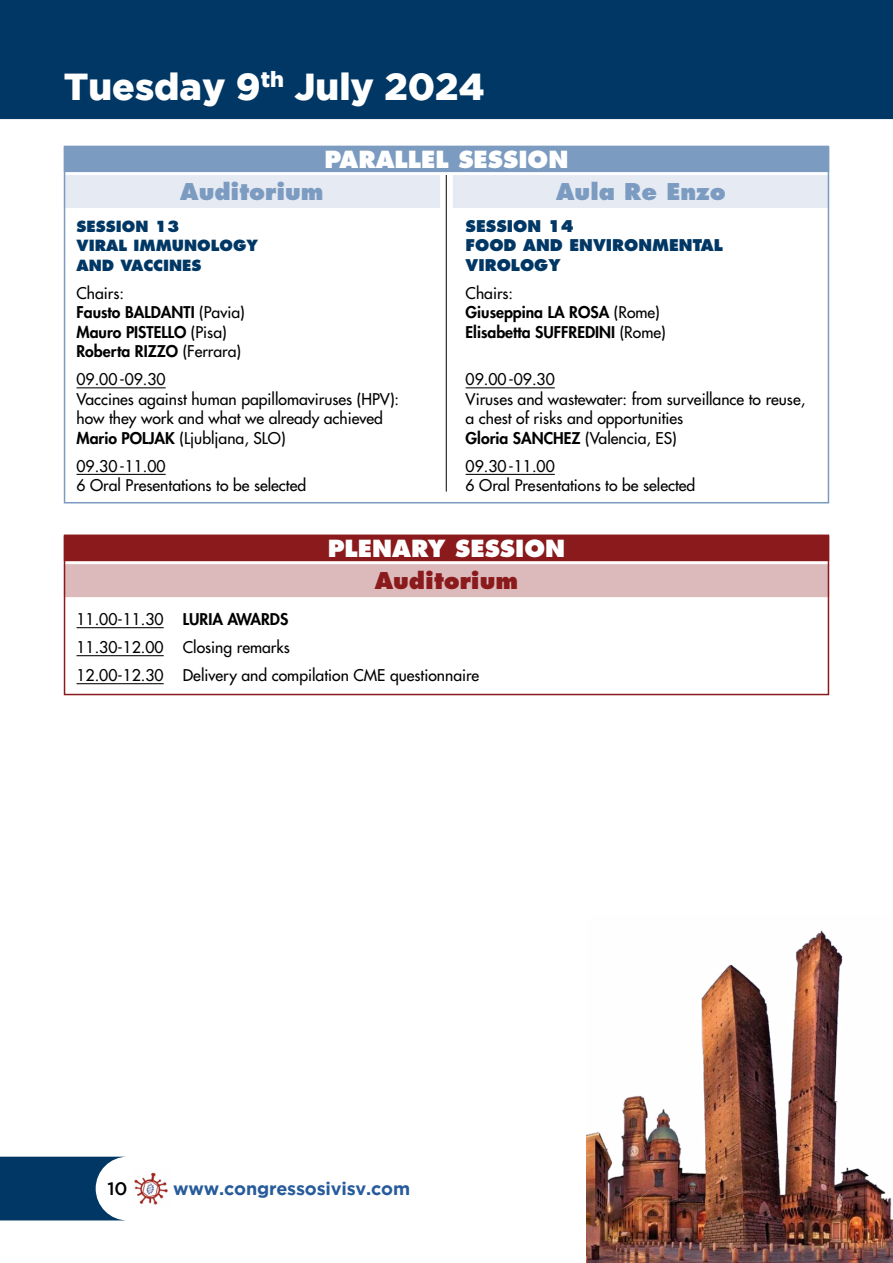
<style>
.page{position:relative;width:893px;height:1263px;background:#fff}
.page>*{position:absolute;margin:0;border:0;box-sizing:border-box;transform-origin:0 0}
.t1{font:900 37.5px "Gotham";color:#fff}
.t2{font:800 22.95px "Futura Std";color:#fff}
.t3{font:800 22.5px "Futura Std";color:#7c9bc0}
.t4{font:800 22.5px "Futura Std";color:#8a1a1c}
.t5{font:700 18px "Gotham";letter-spacing:-.01em;color:#275b9b}
.t6{font:500 18px "Gotham";color:#000}
.t7{font:500 15.75px/19.5px "Futura Std";color:#000}
.t8{font:800 15.75px/19.5px "Futura Std";color:#000}
.t9{font:800 15.75px/19.5px "Futura Std";color:#003764}
.t10{font:800 15px/19.5px "Futura Std";color:#003764}
.s1{font-weight:500}
.s2{font-weight:800}
</style>
<div class="page">
<img style="left:134px;top:1172px;width:34px;height:33px">
<div style="left:0;top:0;width:893px;height:119px;background:#003764"></div>
<div style="left:64px;top:147px;width:765px;height:25px;background:#7c9bc0"></div>
<div style="left:64px;top:175px;width:376px;height:33px;background:#e6eaf3"></div>
<hr style="left:77px;top:387px;width:89px;height:1px;background:#000">
<hr style="left:77px;top:474px;width:89px;height:1px;background:#000">
<div style="left:453px;top:175px;width:376px;height:33px;background:#e6eaf3"></div>
<hr style="left:466px;top:387px;width:89px;height:1px;background:#000">
<hr style="left:466px;top:474px;width:89px;height:1px;background:#000">
<div style="left:64px;top:536px;width:765px;height:25px;background:#8a1a1c"></div>
<div style="left:64px;top:564px;width:765px;height:33px;background:#dcbabb"></div>
<hr style="left:77px;top:627px;width:87px;height:1px;background:#000">
<hr style="left:77px;top:655px;width:87px;height:1px;background:#000">
<hr style="left:77px;top:683px;width:87px;height:1px;background:#000">
<svg style="left:0;top:1157px;width:123px;height:63px"></svg>
<img style="left:587px;top:930px;width:306px;height:333px">
<hr style="left:446px;top:175px;width:1px;height:317px;background:#000">
<div style="left:64px;top:534px;width:765px;height:161px;border:2px solid #8a1a1c"></div>
<div style="left:64px;top:146px;width:765px;height:357px;border:2px solid #7c9bc0"></div>
<h1 class="t1" style="left:64px;top:65px;width:422px">Tuesday 9<sup>th</sup> July 2024</h1>
<h2 class="t2" style="left:325px;top:145px;width:245px">PARALLEL SESSION</h2>
<h3 class="t3" style="left:180px;top:177px;width:145px">Auditorium</h3>
<p class="t10" style="left:77px;top:216px;width:183px">SESSION 13<br>VIRAL IMMUNOLOGY<br>AND VACCINES</p>
<p class="t8" style="left:77px;top:283px;width:170px"><span class="s1">Chairs:<br></span>Fausto BALDANTI <span class="s1">(Pavia)<br></span>Mauro PISTELLO <span class="s1">(Pisa)<br></span>Roberta RIZZO <span class="s1">(Ferrara)</span></p>
<p class="t7" style="left:77px;top:370px;width:324px">09.00-09.30<br>Vaccines against human papillomaviruses (HPV): how they work and what we already achieved <span class="s2">Mario POLJAK</span> (Ljubljana, SLO)</p>
<p class="t7" style="left:77px;top:456px;width:231px">09.30-11.00<br>6 Oral Presentations to be selected</p>
<h3 class="t3" style="left:556px;top:177px;width:171px">Aula Re Enzo</h3>
<p class="t9" style="left:466px;top:216px;width:259px">SESSION 14<br>FOOD AND ENVIRONMENTAL<br>VIROLOGY</p>
<p class="t8" style="left:466px;top:283px;width:202px"><span class="s1">Chairs:<br></span>Giuseppina LA ROSA <span class="s1">(Rome)<br></span>Elisabetta SUFFREDINI <span class="s1">(Rome)</span></p>
<p class="t7" style="left:466px;top:370px;width:341px">09.00-09.30<br>Viruses and wastewater: from surveillance to reuse, a chest of risks and opportunities<br><span class="s2">Gloria SANCHEZ</span> (Valencia, ES)</p>
<p class="t7" style="left:466px;top:456px;width:231px">09.30-11.00<br>6 Oral Presentations to be selected</p>
<h2 class="t2" style="left:328px;top:534px;width:239px">PLENARY SESSION</h2>
<h3 class="t4" style="left:375px;top:566px;width:145px">Auditorium</h3>
<p class="t7" style="left:77px;top:605px;width:404px;line-height:28px">11.00-11.30 <span class="s2">LURIA AWARDS<br></span>11.30-12.00 Closing remarks<br>12.00-12.30 Delivery and compilation CME questionnaire</p>
<p class="t6" style="left:107px;top:1178px;width:22px">10</p>
<p class="t5" style="left:173px;top:1178px;width:238px">www.congressosivisv.com</p>
</div>
